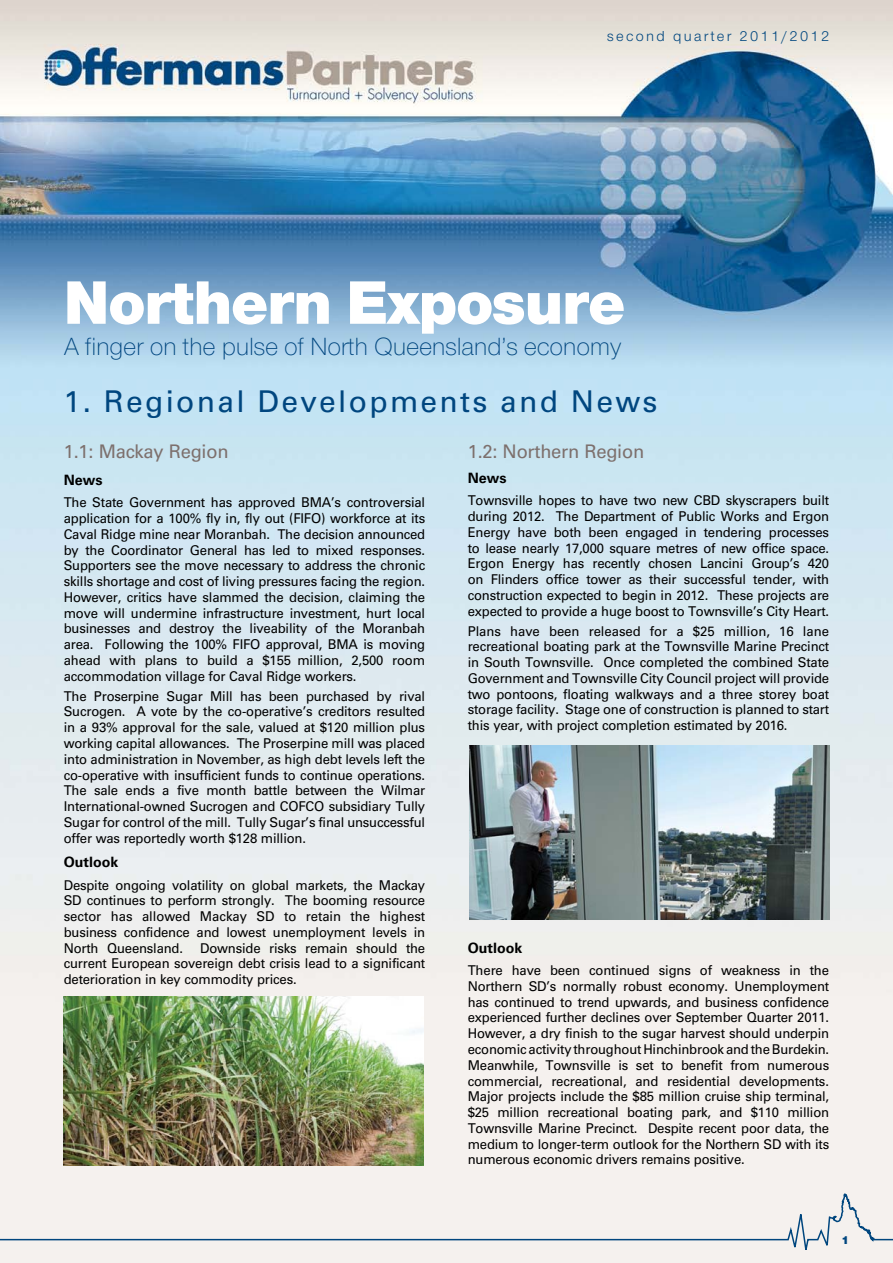
<style>
.page{position:relative;width:893px;height:1263px;background:#fff}
.page>*{position:absolute;margin:0;border:0;box-sizing:border-box;transform-origin:0 0}
.t1{font:900 63.6px "Nimbus Sans Novus T";letter-spacing:-.01em;color:#fff}
.t2{font:30px "Univers";letter-spacing:.075em;color:#00467f}
.t3{font:300 25.8px "Nimbus Sans Novus T";letter-spacing:-.01em;color:#00467f}
.t4{font:18.75px "Univers";letter-spacing:-.015em;color:#7d706d}
.t5{font:15px "Nimbus Sans Novus T";letter-spacing:.15em;color:#00467f}
.t6{font:700 14.25px "Univers";color:#000}
.t7{font:13.5px/15.8px "Univers";letter-spacing:-.015em;color:#000;text-align:justify}
.t8{font:900 12px "Nimbus Sans Novus T";color:#00467f}
</style>
<div class="page">
<img style="left:0;top:0;width:893px;height:1263px">
<div style="left:0;top:1193px;width:893px;height:57px;background:#f5f1ee"></div>
<img style="left:469px;top:745px;width:360px;height:175px">
<img style="left:64px;top:996px;width:360px;height:169px">
<p class="t5" style="left:607px;top:27px;width:223px">second quarter 2011/2012</p>
<h1 class="t1" style="left:64px;top:265px;width:563px">Northern Exposure</h1>
<h3 class="t3" style="left:64px;top:332px;width:559px">A finger on the pulse of North Queensland’s economy</h3>
<h2 class="t2" style="left:64px;top:383px;width:595px">1. Regional Developments and News</h2>
<h3 class="t4" style="left:64px;top:440px;width:166px">1.1: Mackay Region</h3>
<p class="t6" style="left:64px;top:472px;width:40px">News</p>
<p class="t7" style="left:64px;top:495px;width:363px">The State Government has approved BMA’s controversial application for a 100% fly in, fly out (FIFO) workforce at its Caval Ridge mine near Moranbah. The decision announced by the Coordinator General has led to mixed responses.<br>Supporters see the move necessary to address the chronic skills shortage and cost of living pressures facing the region.<br>However, critics have slammed the decision, claiming the move will undermine infrastructure investment, hurt local businesses and destroy the liveability of the Moranbah area. Following the 100% FIFO approval, BMA is moving ahead with plans to build a $155 million, 2,500 room accommodation village for Caval Ridge workers.</p>
<p class="t7" style="left:64px;top:688px;width:363px">The Proserpine Sugar Mill has been purchased by rival Sucrogen. A vote by the co-operative’s creditors resulted in a 93% approval for the sale, valued at $120 million plus working capital allowances. The Proserpine mill was placed into administration in November, as high debt levels left the co-operative with insufficient funds to continue operations.<br>The sale ends a five month battle between the Wilmar International-owned Sucrogen and COFCO subsidiary Tully Sugar for control of the mill. Tully Sugar’s final unsuccessful offer was reportedly worth $128 million.</p>
<p class="t6" style="left:64px;top:854px;width:56px">Outlook</p>
<p class="t7" style="left:64px;top:877px;width:363px">Despite ongoing volatility on global markets, the Mackay SD continues to perform strongly. The booming resource sector has allowed Mackay SD to retain the highest business confidence and lowest unemployment levels in North Queensland.</p>
<h3 class="t4" style="left:468px;top:440px;width:178px">1.2: Northern Region</h3>
<p class="t6" style="left:468px;top:470px;width:40px">News</p>
<p class="t7" style="left:468px;top:493px;width:363px">Townsville hopes to have two new CBD skyscrapers built during 2012. The Department of Public Works and Ergon Energy have both been engaged in tendering processes to lease nearly 17,000 square metres of new office space.<br>Ergon Energy has recently chosen Lancini Group’s 420 on Flinders office tower as their successful tender, with construction expected to begin in 2012. These projects are expected to provide a huge boost to Townsville’s City Heart.</p>
<p class="t7" style="left:468px;top:623px;width:363px">Plans have been released for a $25 million, 16 lane recreational boating park at the Townsville Marine Precinct in South Townsville. Once completed the combined State Government and Townsville City Council project will provide two pontoons, floating walkways and a three storey boat storage facility. Stage one of construction is planned to start this year, with project completion estimated by 2016.</p>
<p class="t6" style="left:468px;top:940px;width:56px">Outlook</p>
<p class="t7" style="left:468px;top:963px;width:363px">There have been continued signs of weakness in the Northern SD’s normally robust economy. Unemployment has continued to trend upwards, and business confidence experienced further declines over September Quarter 2011.<br>However, a dry finish to the sugar harvest should underpin economic activity throughout Hinchinbrook and the Burdekin.<br>Meanwhile, Townsville is set to benefit from numerous commercial, recreational, and residential developments.<br>Major projects include the $85 million cruise ship terminal, $25 million recreational boating park, and $110 million Townsville Marine Precinct. Despite recent poor data, the medium to longer-term outlook for the Northern SD with its numerous economic drivers remains positive.</p>
<p class="t7" style="left:64px;top:940px;width:363px;text-indent:136px">Downside risks remain should the current European sovereign debt crisis lead to a significant deterioration in key commodity prices.</p>
<p class="t8" style="left:841px;top:1233px;width:9px">1</p>
</div>
